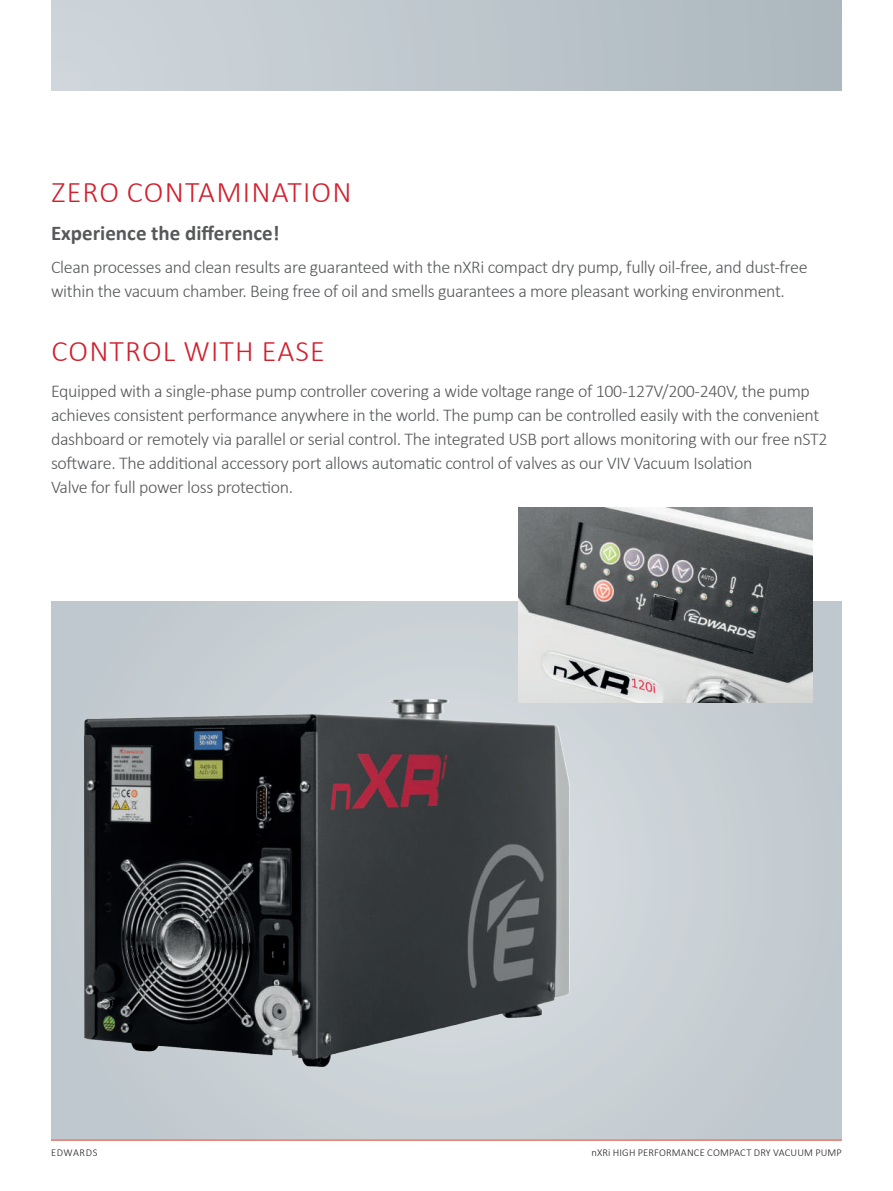
<style>
.page{position:relative;width:893px;height:1191px;background:#fff}
.page>*{position:absolute;margin:0;border:0;box-sizing:border-box;transform-origin:0 0}
.t1{font:300 30px "Calibri";letter-spacing:.04em;color:#d0202e}
.t2{font:700 21px "Calibri";color:#57585a}
.t3{font:300 18px/24px "Calibri";letter-spacing:-.02em;color:#57585a}
.t4{font:300 10.5px "Calibri";letter-spacing:.015em;color:#231f20}
.t5{font:300 10.5px "Calibri";letter-spacing:.045em;color:#231f20}
</style>
<div class="page">
<hr style="left:51px;top:1139px;width:791px;height:1px;background:#d95649">
<div style="left:51px;top:601px;width:791px;height:538px;background:#c7cfd3"></div>
<div style="left:51px;top:0;width:791px;height:90px;background:linear-gradient(to right,#d0d7dc,#acb7be)"></div>
<img style="left:518px;top:507px;width:294px;height:195px">
<img style="left:84px;top:699px;width:486px;height:367px">
<h1 class="t1" style="left:52px;top:174px;width:301px">ZERO CONTAMINATION</h1>
<p class="t2" style="left:51px;top:219px;width:230px">Experience the difference!</p>
<p class="t3" style="left:51px;top:255px;width:758px">Clean processes and clean results are guaranteed with the nXRi compact dry pump, fully oil-free, and dust-free within the vacuum chamber. Being free of oil and smells guarantees a more pleasant working environment.</p>
<h1 class="t1" style="left:52px;top:332px;width:275px">CONTROL WITH EASE</h1>
<p class="t3" style="left:51px;top:379px;width:778px">Equipped with a single-phase pump controller covering a wide voltage range of 100-127V/200-240V, the pump achieves consistent performance anywhere in the world. The pump can be controlled easily with the convenient dashboard or remotely via parallel or serial control. The integrated USB port allows monitoring with our free nST2 software. The additional accessory port allows automatic control of valves as our VIV Vacuum Isolation<br>Valve for full power loss protection.</p>
<p class="t5" style="left:51px;top:1146px;width:48px">EDWARDS</p>
<p class="t4" style="left:591px;top:1146px;width:252px">nXRi HIGH PERFORMANCE COMPACT DRY VACUUM PUMP</p>
</div>
